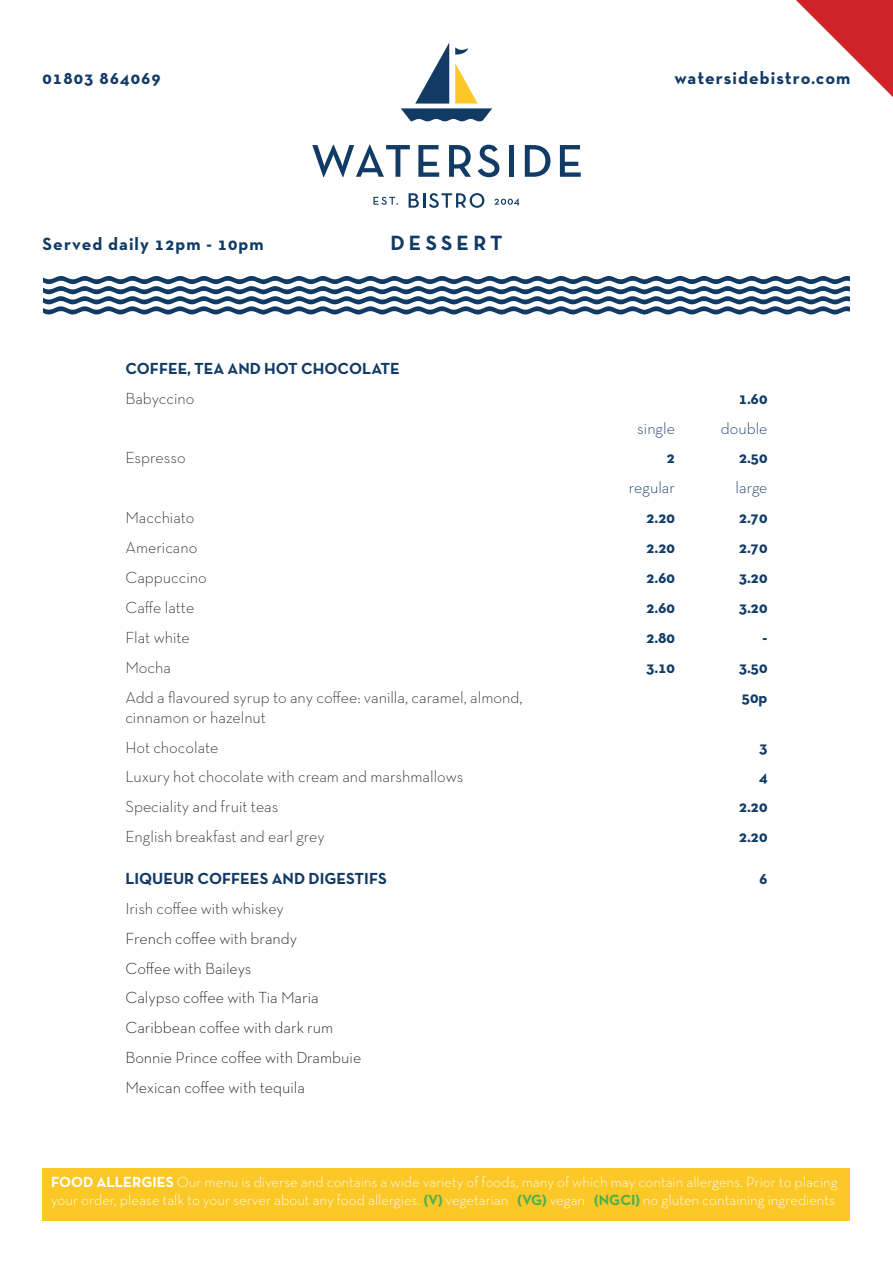
<style>
.page{position:relative;width:893px;height:1263px;background:#fff}
.page>*{position:absolute;margin:0;border:0;box-sizing:border-box;transform-origin:0 0}
.t1{font:700 21px "Neutra Text TF";letter-spacing:.2em;color:#113b65}
.t2{font:700 18px "Neutra Text TF";letter-spacing:.06em;color:#113b65}
.Food{font:300 16.35px/19.6px "Neutra Text TF";color:#312f30}
.Food-2{font:300 16.35px "Neutra Text TF";color:#231f20}
.t3{font:700 16.35px "Neutra Text TF";color:#113b65}
.t4{font:300 16.35px "Neutra Text TF";color:#113b65}
.Food-3{font:300 15px/18px "Neutra Text TF";color:#fff}
.s1{font-weight:700}
.s2{font-weight:700;color:#4bb14f}
</style>
<div class="page">
<svg style="left:312px;top:145px;width:98px;height:32px"></svg>
<svg style="left:418px;top:145px;width:21px;height:32px"></svg>
<svg style="left:449px;top:145px;width:22px;height:32px"></svg>
<svg style="left:478px;top:145px;width:21px;height:32px"></svg>
<div style="left:509px;top:145px;width:5px;height:32px;background:#113b65"></div>
<svg style="left:525px;top:145px;width:25px;height:32px"></svg>
<svg style="left:560px;top:145px;width:21px;height:32px"></svg>
<svg style="left:409px;top:193px;width:75px;height:15px"></svg>
<svg style="left:373px;top:197px;width:25px;height:8px"></svg>
<svg style="left:494px;top:198px;width:25px;height:7px"></svg>
<svg style="left:401px;top:43px;width:91px;height:79px"></svg>
<div style="left:43px;top:1168px;width:807px;height:52px;background:#fbc827"></div>
<svg style="left:43px;top:276px;width:807px;height:39px"></svg>
<svg style="left:796px;top:0;width:97px;height:97px"></svg>
<p class="t2" style="left:43px;top:66px;width:120px">01803 864069</p>
<p class="t2" style="left:674px;top:66px;width:178px">watersidebistro.com</p>
<p class="t2" style="left:43px;top:232px;width:223px">Served daily 12pm - 10pm</p>
<p class="t1" style="left:390px;top:229px;width:114px">DESSERT</p>
<p class="t3" style="left:125px;top:358px;width:276px">COFFEE, TEA AND HOT CHOCOLATE</p>
<p class="Food" style="left:125px;top:388px;width:70px">Babyccino</p>
<p class="t3" style="left:739px;top:388px;width:30px">1.60</p>
<p class="Food" style="left:125px;top:448px;width:62px">Espresso</p>
<p class="Food" style="left:125px;top:508px;width:71px">Macchiato</p>
<p class="t4" style="left:637px;top:418px;width:39px">single</p>
<p class="t4" style="left:721px;top:418px;width:48px">double</p>
<p class="t3" style="left:666px;top:448px;width:10px">2</p>
<p class="t3" style="left:739px;top:448px;width:30px">2.50</p>
<p class="t4" style="left:629px;top:478px;width:48px">regular</p>
<p class="t4" style="left:736px;top:478px;width:33px">large</p>
<p class="t3" style="left:646px;top:508px;width:30px">2.20</p>
<p class="t3" style="left:739px;top:508px;width:30px">2.70</p>
<p class="Food" style="left:125px;top:537px;width:74px">Americano</p>
<p class="t3" style="left:646px;top:537px;width:30px">2.20</p>
<p class="t3" style="left:739px;top:537px;width:30px">2.70</p>
<p class="Food" style="left:125px;top:567px;width:83px">Cappuccino</p>
<p class="t3" style="left:646px;top:567px;width:30px">2.60</p>
<p class="t3" style="left:739px;top:567px;width:30px">3.20</p>
<p class="Food" style="left:125px;top:597px;width:70px">Caffe latte</p>
<p class="t3" style="left:646px;top:597px;width:30px">2.60</p>
<p class="t3" style="left:739px;top:597px;width:30px">3.20</p>
<p class="Food" style="left:125px;top:627px;width:66px">Flat white</p>
<p class="t3" style="left:646px;top:627px;width:30px">2.80</p>
<p class="t3" style="left:763px;top:627px;width:6px">-</p>
<p class="Food" style="left:125px;top:657px;width:47px">Mocha</p>
<p class="t3" style="left:646px;top:657px;width:30px">3.10</p>
<p class="t3" style="left:739px;top:657px;width:30px">3.50</p>
<p class="Food" style="left:125px;top:687px;width:399px">Add a flavoured syrup to any coffee: vanilla, caramel, almond, cinnamon or hazelnut</p>
<p class="t3" style="left:742px;top:687px;width:27px">50p</p>
<p class="Food" style="left:125px;top:737px;width:95px">Hot chocolate</p>
<p class="t3" style="left:759px;top:737px;width:10px">3</p>
<p class="Food" style="left:125px;top:767px;width:340px">Luxury hot chocolate with cream and marshmallows</p>
<p class="t3" style="left:759px;top:767px;width:10px">4</p>
<p class="Food" style="left:125px;top:797px;width:155px">Speciality and fruit teas</p>
<p class="t3" style="left:739px;top:797px;width:30px">2.20</p>
<p class="Food" style="left:125px;top:827px;width:201px">English breakfast and earl grey</p>
<p class="t3" style="left:739px;top:826px;width:30px">2.20</p>
<p class="t3" style="left:125px;top:868px;width:263px">LIQUEUR COFFEES AND DIGESTIFS</p>
<p class="t3" style="left:759px;top:868px;width:10px">6</p>
<p class="Food" style="left:125px;top:898px;width:160px">Irish coffee with whiskey</p>
<p class="Food-2" style="left:125px;top:928px;width:173px">French coffee with brandy</p>
<p class="Food-2" style="left:125px;top:958px;width:128px">Coffee with Baileys</p>
<p class="Food-2" style="left:125px;top:988px;width:195px">Calypso coffee with Tia Maria</p>
<p class="Food-2" style="left:125px;top:1018px;width:209px">Caribbean coffee with dark rum</p>
<p class="Food-2" style="left:125px;top:1048px;width:237px">Bonnie Prince coffee with Drambuie</p>
<p class="Food-2" style="left:125px;top:1078px;width:181px">Mexican coffee with tequila</p>
<p class="Food-3" style="left:51px;top:1173px;width:788px"><span class="s1">FOOD ALLERGIES</span> Our menu is diverse and contains a wide variety of foods, many of which may contain allergens. Prior to placing your order, please talk to your server about any food allergies. <span class="s2">(V)</span> vegetarian <span class="s2">(VG)</span> vegan <span class="s2">(NGCI)</span> no gluten containing ingredients</p>
</div>
